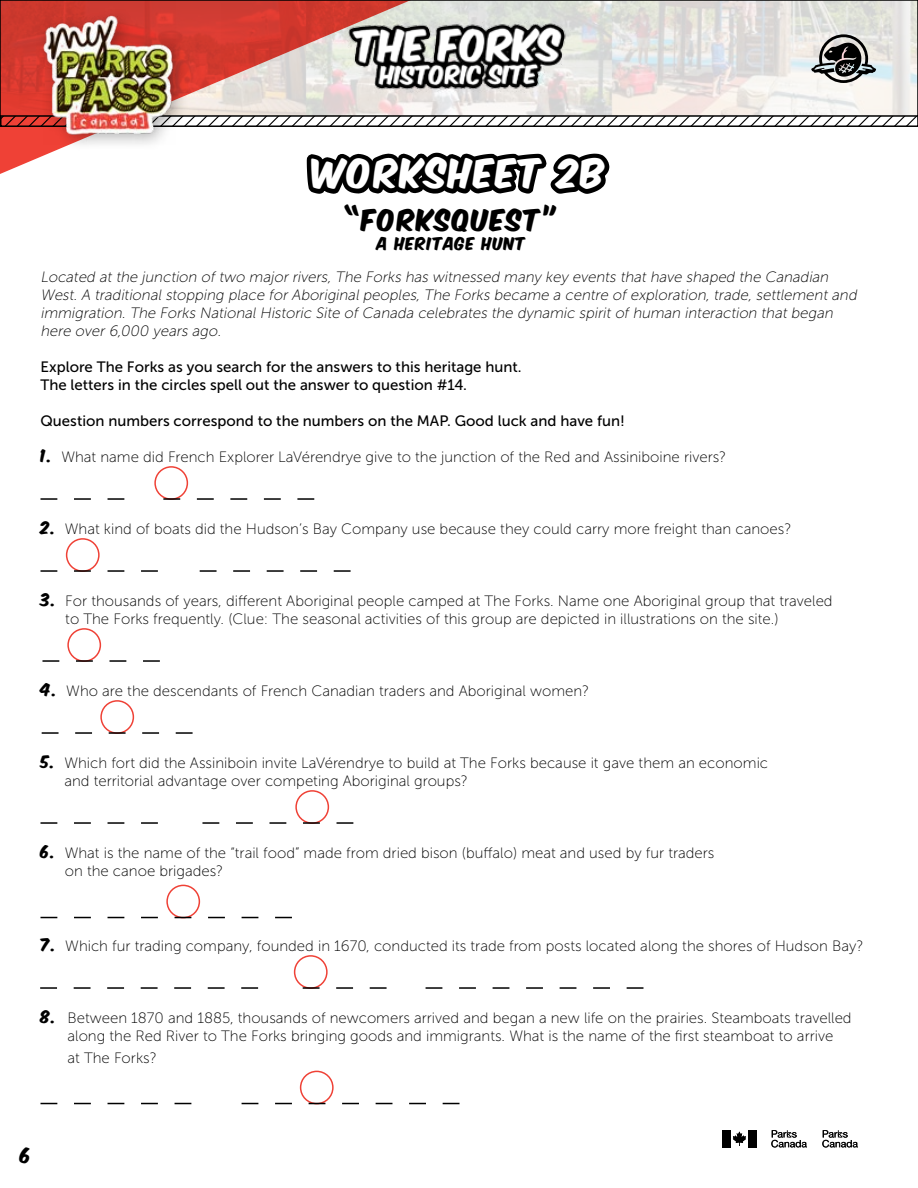
<style>
.page{position:relative;width:918px;height:1188px;background:#fff}
.page>*{position:absolute;margin:0;border:0;box-sizing:border-box;transform-origin:0 0}
.t1{font:34.5px "Komika Axis";letter-spacing:.06em;color:#fff}
.t2{font:25.5px "Komika Axis";letter-spacing:.06em;color:#000}
.t3{font:18px "Komika Axis";color:#000}
.t4{font:15px/18px "Museo Sans 100";color:#000}
.t5{font:italic 15px/18px "Museo Sans 100";color:#000}
.t6{font:15px/18px "Museo Sans 500";color:#000}
.t7{font:15px "Komika Axis";letter-spacing:.06em;color:#000}
.s1{font-family:"Komika Axis"}
</style>
<div class="page">
<svg style="left:696px;top:3px;width:219px;height:31px;background:#e1e0dc"></svg>
<svg style="left:0;top:3px;width:411px;height:171px"></svg>
<div style="left:0;top:0;width:918px;height:117px;border:2px solid #000"></div>
<div style="left:34px;top:7px;width:156px;height:145px;background:#000;opacity:.31"></div>
<img style="left:44px;top:0;width:132px;height:144px">
<svg style="left:416px;top:34px;width:502px;height:92px"></svg>
<svg style="left:40px;top:498px;width:17px;height:2px"></svg>
<svg style="left:74px;top:498px;width:17px;height:2px"></svg>
<svg style="left:108px;top:498px;width:16px;height:2px"></svg>
<svg style="left:197px;top:498px;width:17px;height:2px"></svg>
<svg style="left:230px;top:498px;width:17px;height:2px"></svg>
<svg style="left:264px;top:498px;width:17px;height:2px"></svg>
<svg style="left:297px;top:498px;width:17px;height:2px"></svg>
<div style="left:154px;top:466px;width:34px;height:34px;border:2px solid #ef4136;border-radius:50%"></div>
<div style="left:66px;top:538px;width:34px;height:34px;border:2px solid #ef4136;border-radius:50%"></div>
<div style="left:67px;top:628px;width:34px;height:34px;border:2px solid #ef4136;border-radius:50%"></div>
<div style="left:100px;top:700px;width:34px;height:34px;border:2px solid #ef4136;border-radius:50%"></div>
<div style="left:295px;top:790px;width:34px;height:34px;border:2px solid #ef4136;border-radius:50%"></div>
<div style="left:166px;top:885px;width:34px;height:33px;border:2px solid #ef4136;border-radius:50%"></div>
<div style="left:294px;top:955px;width:34px;height:34px;border:2px solid #ef4136;border-radius:50%"></div>
<div style="left:300px;top:1071px;width:34px;height:33px;border:2px solid #ef4136;border-radius:50%"></div>
<svg style="left:40px;top:570px;width:17px;height:2px"></svg>
<svg style="left:74px;top:570px;width:17px;height:2px"></svg>
<svg style="left:108px;top:570px;width:16px;height:2px"></svg>
<svg style="left:141px;top:570px;width:17px;height:2px"></svg>
<svg style="left:163px;top:498px;width:17px;height:2px"></svg>
<svg style="left:200px;top:570px;width:17px;height:2px"></svg>
<svg style="left:233px;top:570px;width:17px;height:2px"></svg>
<svg style="left:267px;top:570px;width:17px;height:2px"></svg>
<svg style="left:300px;top:570px;width:17px;height:2px"></svg>
<svg style="left:334px;top:570px;width:17px;height:2px"></svg>
<svg style="left:42px;top:660px;width:17px;height:2px"></svg>
<svg style="left:76px;top:660px;width:17px;height:2px"></svg>
<svg style="left:110px;top:660px;width:16px;height:2px"></svg>
<svg style="left:143px;top:660px;width:17px;height:2px"></svg>
<svg style="left:42px;top:732px;width:17px;height:2px"></svg>
<svg style="left:75px;top:732px;width:17px;height:2px"></svg>
<svg style="left:109px;top:732px;width:17px;height:2px"></svg>
<svg style="left:142px;top:732px;width:17px;height:2px"></svg>
<svg style="left:176px;top:732px;width:17px;height:2px"></svg>
<svg style="left:40px;top:822px;width:17px;height:2px"></svg>
<svg style="left:74px;top:822px;width:17px;height:2px"></svg>
<svg style="left:108px;top:822px;width:16px;height:2px"></svg>
<svg style="left:141px;top:822px;width:17px;height:2px"></svg>
<svg style="left:202px;top:822px;width:17px;height:2px"></svg>
<svg style="left:236px;top:822px;width:17px;height:2px"></svg>
<svg style="left:269px;top:822px;width:17px;height:2px"></svg>
<svg style="left:303px;top:822px;width:17px;height:2px"></svg>
<svg style="left:337px;top:822px;width:16px;height:2px"></svg>
<svg style="left:40px;top:917px;width:17px;height:1px"></svg>
<svg style="left:74px;top:917px;width:17px;height:1px"></svg>
<svg style="left:108px;top:917px;width:16px;height:1px"></svg>
<svg style="left:141px;top:917px;width:17px;height:1px"></svg>
<svg style="left:175px;top:917px;width:16px;height:1px"></svg>
<svg style="left:208px;top:917px;width:17px;height:1px"></svg>
<svg style="left:242px;top:917px;width:16px;height:1px"></svg>
<svg style="left:275px;top:917px;width:17px;height:1px"></svg>
<svg style="left:40px;top:987px;width:17px;height:2px"></svg>
<svg style="left:74px;top:987px;width:17px;height:2px"></svg>
<svg style="left:107px;top:987px;width:17px;height:2px"></svg>
<svg style="left:141px;top:987px;width:17px;height:2px"></svg>
<svg style="left:174px;top:987px;width:17px;height:2px"></svg>
<svg style="left:208px;top:987px;width:17px;height:2px"></svg>
<svg style="left:241px;top:987px;width:17px;height:2px"></svg>
<svg style="left:303px;top:987px;width:17px;height:2px"></svg>
<svg style="left:336px;top:987px;width:17px;height:2px"></svg>
<svg style="left:370px;top:987px;width:17px;height:2px"></svg>
<svg style="left:426px;top:987px;width:16px;height:2px"></svg>
<svg style="left:459px;top:987px;width:17px;height:2px"></svg>
<svg style="left:493px;top:987px;width:16px;height:2px"></svg>
<svg style="left:526px;top:987px;width:17px;height:2px"></svg>
<svg style="left:560px;top:987px;width:16px;height:2px"></svg>
<svg style="left:593px;top:987px;width:17px;height:2px"></svg>
<svg style="left:627px;top:987px;width:16px;height:2px"></svg>
<svg style="left:40px;top:1103px;width:17px;height:1px"></svg>
<svg style="left:74px;top:1103px;width:17px;height:1px"></svg>
<svg style="left:108px;top:1103px;width:16px;height:1px"></svg>
<svg style="left:141px;top:1103px;width:17px;height:1px"></svg>
<svg style="left:175px;top:1103px;width:16px;height:1px"></svg>
<svg style="left:242px;top:1103px;width:16px;height:1px"></svg>
<svg style="left:275px;top:1103px;width:17px;height:1px"></svg>
<svg style="left:309px;top:1103px;width:16px;height:1px"></svg>
<svg style="left:342px;top:1103px;width:17px;height:1px"></svg>
<svg style="left:376px;top:1103px;width:16px;height:1px"></svg>
<svg style="left:409px;top:1103px;width:17px;height:1px"></svg>
<svg style="left:443px;top:1103px;width:17px;height:1px"></svg>
<img style="left:222px;top:3px;width:474px;height:108px">
<div style="left:722px;top:1130px;width:9px;height:17px;background:#000"></div>
<div style="left:748px;top:1130px;width:8px;height:17px;background:#000"></div>
<svg style="left:733px;top:1132px;width:13px;height:14px"></svg>
<svg style="left:771px;top:1130px;width:36px;height:18px"></svg>
<svg style="left:822px;top:1130px;width:36px;height:18px"></svg>
<svg style="left:301px;top:140px;width:309px;height:54px"></svg>
<h1 class="t1" style="left:313px;top:156px;width:294px">WORKSHEET 2B</h1>
<h2 class="t2" style="left:345px;top:207px;width:213px">“FORKSQUEST”</h2>
<p class="t7" style="left:377px;top:236px;width:150px">A HERITAGE HUNT</p>
<p class="t5" style="left:40px;top:268px;width:821px">Located at the j unction of two major rivers, The Forks has witnessed many key events that have shaped the Canadian West. A traditional stopping place for Aboriginal peoples, The Forks became a centre of exploration, trade, settlement and immigration. The Forks National Historic Site of Canada celebrates the dynamic spirit of human interaction that began here over 6,000 years ago.</p>
<p class="t6" style="left:40px;top:357px;width:483px">Explore The Forks as you search for the answers to this heritage hunt.<br>The letters in the circles spell out the answer to question #14.</p>
<p class="t6" style="left:40px;top:411px;width:586px">Question numbers correspond to the numbers on the MAP. Good luck and have fun!</p>
<p class="t4" style="left:40px;top:448px;width:687px"><span class="s1">1.</span> What name did French Explorer LaVérendrye give to the junction of the Red and Assiniboine rivers?</p>
<p class="t4" style="left:40px;top:520px;width:752px"><span class="s1">2.</span> What kind of boats did the Hudson’s Bay Company use because they could carry more freight than canoes?</p>
<p class="t4" style="left:65px;top:592px;width:769px;text-indent:-25px"><span class="s1">3.</span> For thousands of years, different Aboriginal people camped at The Forks. Name one Aboriginal group that traveled to The Forks frequently. (Clue: The seasonal activities of this group are depicted in illustrations on the site.)</p>
<p class="t4" style="left:40px;top:682px;width:550px"><span class="s1">4.</span> Who are the descendants of French Canadian traders and Aboriginal women?</p>
<p class="t4" style="left:64px;top:754px;width:705px;text-indent:-24px"><span class="s1">5.</span> Which fort did the Assiniboin invite LaVérendrye to build at The Forks because it gave them an economic and territorial advantage over competing Aboriginal groups?</p>
<p class="t4" style="left:65px;top:844px;width:651px;text-indent:-24px"><span class="s1">6.</span> What is the name of the “trail food” made from dried bison (buffalo) meat and used by fur traders on the canoe brigades?</p>
<p class="t4" style="left:40px;top:937px;width:824px"><span class="s1">7.</span> Which fur trading company, founded in 1670, conducted its trade from posts located along the shores of Hudson Bay?</p>
<p class="t4" style="left:40px;top:1009px;width:813px;text-align:center"><span class="s1">8.</span> Between 1870 and 1885, thousands of newcomers arrived and began a new life on the prairies. Steamboats travelled along the Red River to The Forks bringing goods and immigrants. What is the name of the first steamboat to arrive</p>
<p class="t4" style="left:68px;top:1049px;width:91px">at The Forks?</p>
<p class="t3" style="left:20px;top:1147px;width:13px">6</p>
</div>
